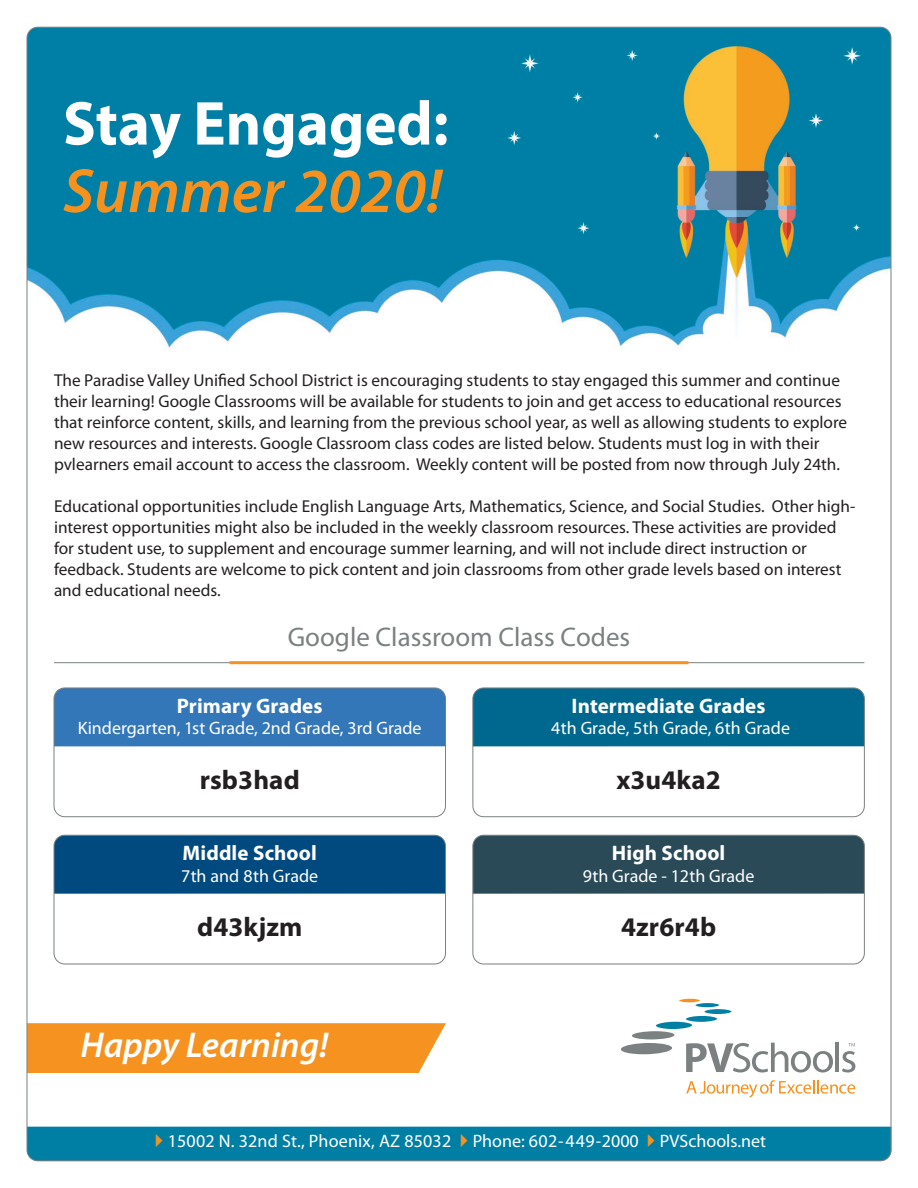
<style>
.page{position:relative;width:918px;height:1188px;background:#fff}
.page>*{position:absolute;margin:0;border:0;box-sizing:border-box;transform-origin:0 0}
.t1{font:italic 600 63px "Myriad Pro";color:#f6911e}
.t2{font:700 62.55px "Myriad Pro";color:#fff}
.t3{font:italic 600 36px "Myriad Pro";color:#fff}
.t4{font:700 27px "Myriad Pro";letter-spacing:.005em;color:#231f20}
.t5{font:27px "Myriad Pro";color:#7b8080}
.t6{font:700 21px "Myriad Pro";letter-spacing:.005em;color:#fff}
.t7{font:18px "Myriad Pro";color:#fff}
.t8{font:17.25px/21px "Myriad Pro";color:#231f20}
</style>
<div class="page">
<div style="left:29px;top:1023px;width:417px;height:50px;background:#f69220"></div>
<img style="left:27px;top:27px;width:864px;height:321px">
<div style="left:54px;top:688px;width:392px;height:58px;background:#3477b9"></div>
<div style="left:54px;top:688px;width:392px;height:129px;border:1px solid #7b8080;border-radius:11px"></div>
<svg style="left:686px;top:1080px;width:169px;height:18px"></svg>
<div style="left:704px;top:1009px;width:28px;height:5px;background:#007fa5;border-radius:50%"></div>
<svg style="left:679px;top:999px;width:40px;height:8px"></svg>
<svg style="left:621px;top:1016px;width:212px;height:57px"></svg>
<hr style="left:836px;top:1043px;width:3px;height:29px;background:#7b8080">
<svg style="left:842px;top:1043px;width:13px;height:30px"></svg>
<div style="left:473px;top:688px;width:390px;height:58px;background:#00688e"></div>
<div style="left:473px;top:688px;width:392px;height:129px;border:1px solid #7b8080;border-radius:11px"></div>
<div style="left:54px;top:835px;width:392px;height:59px;background:#004a80"></div>
<div style="left:54px;top:835px;width:392px;height:129px;border:1px solid #7b8080;border-radius:11px"></div>
<div style="left:473px;top:835px;width:390px;height:59px;background:#2a4a58"></div>
<div style="left:473px;top:835px;width:392px;height:129px;border:1px solid #7b8080;border-radius:11px"></div>
<hr style="left:54px;top:662px;width:810px;height:1px;background:#7b8080">
<hr style="left:230px;top:661px;width:458px;height:3px;background:#f69220">
<div style="left:27px;top:1127px;width:864px;height:34px;background:#007fa5"></div>
<h1 class="t2" style="left:63px;top:83px;width:387px">Stay Engaged:</h1>
<h1 class="t1" style="left:63px;top:151px;width:381px">Summer 2020!</h1>
<p class="t8" style="left:54px;top:370px;width:795px">The Paradise Valley Unified School District is encouraging students to stay engaged this summer and continue their learning! Google Classrooms will be available for students to join and get access to educational resources that reinforce content, skills, and learning from the previous school year, as well as allowing students to explore new resources and interests. Google Classroom class codes are listed below. Students must log in with their pvlearners email account to access the classroom. Weekly content will be posted from now through July 24th.</p>
<p class="t8" style="left:54px;top:496px;width:803px">Educational opportunities include English Language Arts, Mathematics, Science, and Social Studies. Other high&shy;interest opportunities might also be included in the weekly classroom resources. These activities are provided for student use, to supplement and encourage summer learning, and will not include direct instruction or feedback. Students are welcome to pick content and join classrooms from other grade levels based on interest and educational needs.</p>
<h2 class="t5" style="left:288px;top:620px;width:344px">Google Classroom Class Codes</h2>
<h3 class="t6" style="left:177px;top:692px;width:147px">Primary Grades</h3>
<p class="t7" style="left:78px;top:717px;width:345px">Kindergarten, 1st Grade, 2nd Grade, 3rd Grade</p>
<p class="t4" style="left:200px;top:762px;width:102px">rsb3had</p>
<h3 class="t6" style="left:183px;top:839px;width:136px">Middle School</h3>
<h3 class="t7" style="left:181px;top:864px;width:138px">7th and 8th Grade</h3>
<p class="t4" style="left:197px;top:910px;width:107px">d43kjzm</p>
<h4 class="t3" style="left:80px;top:1022px;width:250px">Happy Learning!</h4>
<h3 class="t6" style="left:572px;top:692px;width:195px">Intermediate Grades</h3>
<p class="t7" style="left:551px;top:717px;width:240px">4th Grade, 5th Grade, 6th Grade</p>
<p class="t4" style="left:616px;top:762px;width:106px">x3u4ka2</p>
<h3 class="t6" style="left:612px;top:839px;width:115px">High School</h3>
<h3 class="t7" style="left:583px;top:864px;width:173px">9th Grade - 12th Grade</h3>
<p class="t4" style="left:621px;top:910px;width:97px">4zr6r4b</p>
<p class="t7" style="left:168px;top:1130px;width:600px">15002 N. 32nd St., Phoenix, AZ 85032 Phone: 602-449-2000 PVSchools.net</p>
</div>
